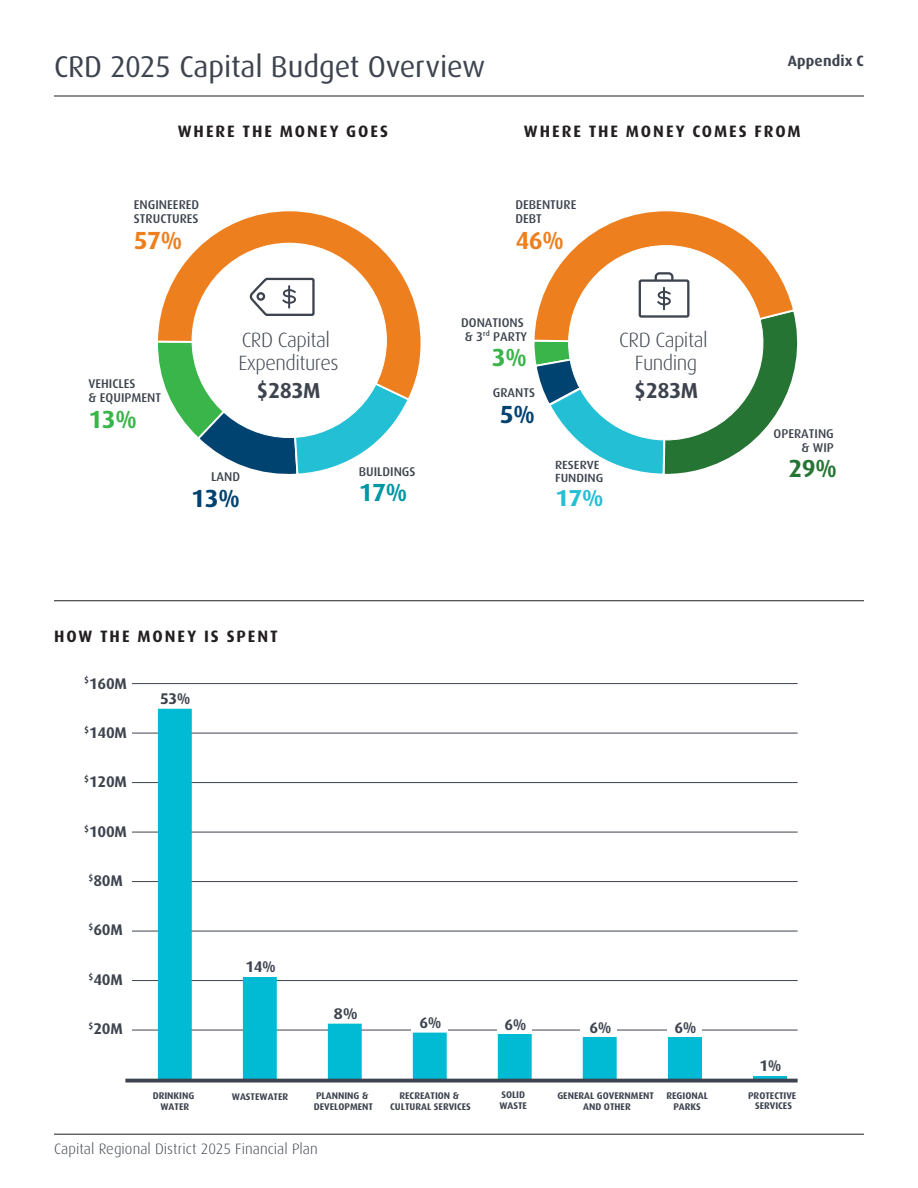
<style>
.page{position:relative;width:918px;height:1188px;background:#fff}
.page>*{position:absolute;margin:0;border:0;box-sizing:border-box;transform-origin:0 0}
.t1{font:30px "Dax OT";letter-spacing:-.005em;color:#3e444f}
.t2{font:700 24.75px "Dax OT";color:#ee7f1f}
.t3{font:700 24.75px "Dax OT";color:#004270}
.t4{font:700 24.75px "Dax OT";color:#3ab54a}
.t5{font:700 24.75px "Dax OT";color:#0097a4}
.t6{font:700 24.75px "Dax OT";color:#267434}
.t7{font:700 23.1px "Dax OT";color:#23bfd5;scale:1.07 1}
.t8{font:700 21.75px "Dax OT";letter-spacing:-.025em;color:#3e444f}
.t9{font:300 20.7px/22.6px "Dax OT";letter-spacing:-.025em;color:#3e444f}
.t10{font:700 16.5px "Dax OT";letter-spacing:.12em;color:#231f20}
.t11{font:700 15.45px "Dax OT";letter-spacing:-.02em;color:#3e444f}
.t12{font:700 15.45px "Dax OT";letter-spacing:-.02em;color:#3e444f;scale:1.1 1}
.t13{font:300 15px "Dax OT";color:#3e444f}
.t14{font:700 15px "Dax OT";letter-spacing:.01em;color:#3e444f}
.t15{font:500 12.75px/14px "Dax OT";color:#3e444f}
.t16{font:500 11.85px/13px "Dax OT";color:#3e444f;scale:1.07 1}
.t17{font:700 9.75px/10.6px "Dax OT";color:#3e444f;text-align:center}
</style>
<div class="page">
<hr style="left:54px;top:96px;width:810px;height:1px;background:#231f20">
<hr style="left:54px;top:1134px;width:810px;height:1px;background:#231f20">
<hr style="left:132px;top:1030px;width:666px;height:1px;background:#3e444f">
<hr style="left:132px;top:980px;width:666px;height:1px;background:#3e444f">
<hr style="left:132px;top:931px;width:666px;height:1px;background:#3e444f">
<hr style="left:132px;top:881px;width:666px;height:1px;background:#3e444f">
<hr style="left:132px;top:832px;width:666px;height:1px;background:#3e444f">
<hr style="left:132px;top:782px;width:666px;height:1px;background:#3e444f">
<hr style="left:132px;top:733px;width:666px;height:1px;background:#3e444f">
<hr style="left:132px;top:683px;width:666px;height:1px;background:#3e444f">
<div style="left:498px;top:1013px;width:34px;height:22px;background:#fff"></div>
<div style="left:581px;top:1010px;width:36px;height:25px;background:#fff"></div>
<div style="left:667px;top:1015px;width:34px;height:22px;background:#fff"></div>
<div style="left:413px;top:1033px;width:34px;height:47px;background:#01bad3"></div>
<div style="left:498px;top:1034px;width:34px;height:46px;background:#01bad3"></div>
<div style="left:328px;top:1024px;width:34px;height:58px;background:#01bad3"></div>
<div style="left:668px;top:1037px;width:34px;height:42px;background:#01bad3"></div>
<hr style="left:753px;top:1076px;width:34px;height:3px;background:#01bad3">
<div style="left:583px;top:1037px;width:34px;height:43px;background:#01bad3"></div>
<div style="left:411px;top:1006px;width:36px;height:25px;background:#fff"></div>
<div style="left:158px;top:709px;width:34px;height:372px;background:#01bad3"></div>
<div style="left:243px;top:977px;width:34px;height:103px;background:#01bad3"></div>
<svg style="left:125px;top:1079px;width:673px;height:4px;background:#545a63"></svg>
<hr style="left:54px;top:600px;width:810px;height:1px;background:#231f20">
<svg style="left:172px;top:402px;width:235px;height:72px"></svg>
<svg style="left:158px;top:211px;width:263px;height:191px"></svg>
<div style="left:192px;top:243px;width:194px;height:195px;background:#fff;border-radius:50%"></div>
<svg style="left:249px;top:277px;width:66px;height:39px"></svg>
<div style="left:258px;top:293px;width:6px;height:7px;background:#fff;border-radius:50%"></div>
<div style="left:257px;top:292px;width:8px;height:9px;border:2px solid #3e444f;border-radius:50%"></div>
<svg style="left:534px;top:211px;width:264px;height:263px"></svg>
<h1 class="t1" style="left:54px;top:54px;width:433px">CRD 2025 Capital Budget Overview</h1>
<h3 class="t14" style="left:788px;top:52px;width:78px">Appendix C</h3>
<h3 class="t10" style="left:178px;top:122px;width:212px">WHERE THE MONEY GOES</h3>
<h3 class="t10" style="left:524px;top:122px;width:278px">WHERE THE MONEY COMES FROM</h3>
<h3 class="t15" style="left:134px;top:198px;width:67px">ENGINEERED<br>STRUCTURES</h3>
<h2 class="t2" style="left:134px;top:226px;width:50px">57%</h2>
<h3 class="t15" style="left:88px;top:377px;width:74px">VEHICLES<br>&amp; EQUIPMENT</h3>
<h2 class="t4" style="left:88px;top:405px;width:50px">13%</h2>
<h3 class="t15" style="left:516px;top:198px;width:62px">DEBENTURE<br>DEBT</h3>
<h2 class="t2" style="left:516px;top:226px;width:50px">46%</h2>
<h3 class="t15" style="left:461px;top:315px;width:67px">DONATIONS &amp; 3<sup>rd</sup> PARTY</h3>
<h2 class="t4" style="left:492px;top:343px;width:37px">3%</h2>
<h3 class="t15" style="left:493px;top:385px;width:44px">GRANTS</h3>
<h2 class="t3" style="left:500px;top:400px;width:37px">5%</h2>
<h3 class="t9" style="left:238px;top:331px;width:102px">CRD Capital<br>Expenditures</h3>
<h3 class="t9" style="left:619px;top:331px;width:90px;text-align:center">CRD Capital<br>Funding</h3>
<h3 class="t8" style="left:634px;top:378px;width:66px">$283M</h3>
<h3 class="t8" style="left:256px;top:378px;width:66px">$283M</h3>
<h3 class="t15" style="left:211px;top:470px;width:30px">LAND</h3>
<h2 class="t3" style="left:191px;top:484px;width:50px">13%</h2>
<h3 class="t10" style="left:54px;top:626px;width:225px">HOW THE MONEY IS SPENT</h3>
<h3 class="t11" style="left:84px;top:674px;width:44px"><sup>$</sup>160M</h3>
<h3 class="t11" style="left:84px;top:724px;width:44px"><sup>$</sup>140M</h3>
<h3 class="t11" style="left:84px;top:773px;width:44px"><sup>$</sup>120M</h3>
<h3 class="t11" style="left:84px;top:822px;width:44px"><sup>$</sup>100M</h3>
<h3 class="t11" style="left:88px;top:872px;width:36px"><sup>$</sup>80M</h3>
<h3 class="t11" style="left:88px;top:921px;width:36px"><sup>$</sup>60M</h3>
<h3 class="t11" style="left:88px;top:970px;width:36px"><sup>$</sup>40M</h3>
<h3 class="t11" style="left:88px;top:1020px;width:36px"><sup>$</sup>20M</h3>
<h3 class="t11" style="left:160px;top:690px;width:32px">53%</h3>
<h3 class="t11" style="left:246px;top:958px;width:32px">14%</h3>
<h3 class="t15" style="left:359px;top:464px;width:58px">BUILDINGS</h3>
<h2 class="t5" style="left:359px;top:478px;width:50px">17%</h2>
<p class="t16" style="left:555px;top:459px;width:47px">RESERVE<br>FUNDING</p>
<h3 class="t7" style="left:555px;top:485px;width:47px">17%</h3>
<h3 class="t12" style="left:334px;top:1005px;width:24px">8%</h3>
<h3 class="t11" style="left:420px;top:1014px;width:24px">6%</h3>
<h3 class="t11" style="left:505px;top:1016px;width:24px">6%</h3>
<h3 class="t11" style="left:590px;top:1018px;width:24px">6%</h3>
<h3 class="t11" style="left:674px;top:1019px;width:24px">6%</h3>
<h3 class="t15" style="left:774px;top:426px;width:62px;text-align:right">OPERATING &amp; WIP</h3>
<h2 class="t6" style="left:789px;top:454px;width:50px">29%</h2>
<h3 class="t11" style="left:759px;top:1057px;width:24px">1%</h3>
<p class="t17" style="left:153px;top:1091px;width:43px">DRINKING</p>
<p class="t17" style="left:232px;top:1091px;width:58px">WASTEWATER</p>
<p class="t17" style="left:160px;top:1101px;width:30px">WATER</p>
<p class="t17" style="left:499px;top:1090px;width:29px;text-align:left">SOLID<br>WASTE</p>
<p class="t17" style="left:557px;top:1091px;width:98px">GENERAL GOVERNMENT<br>AND OTHER</p>
<p class="t17" style="left:748px;top:1090px;width:50px">PROTECTIVE<br>SERVICES</p>
<p class="t17" style="left:314px;top:1090px;width:61px;text-align:left">PLANNING &amp;<br>DEVELOPMENT</p>
<p class="t17" style="left:666px;top:1091px;width:43px">REGIONAL<br>PARKS</p>
<p class="t17" style="left:390px;top:1091px;width:82px">RECREATION &amp;<br>CULTURAL SERVICES</p>
<h3 class="t13" style="left:54px;top:1142px;width:265px">Capital Regional District 2025 Financial Plan</h3>
</div>
